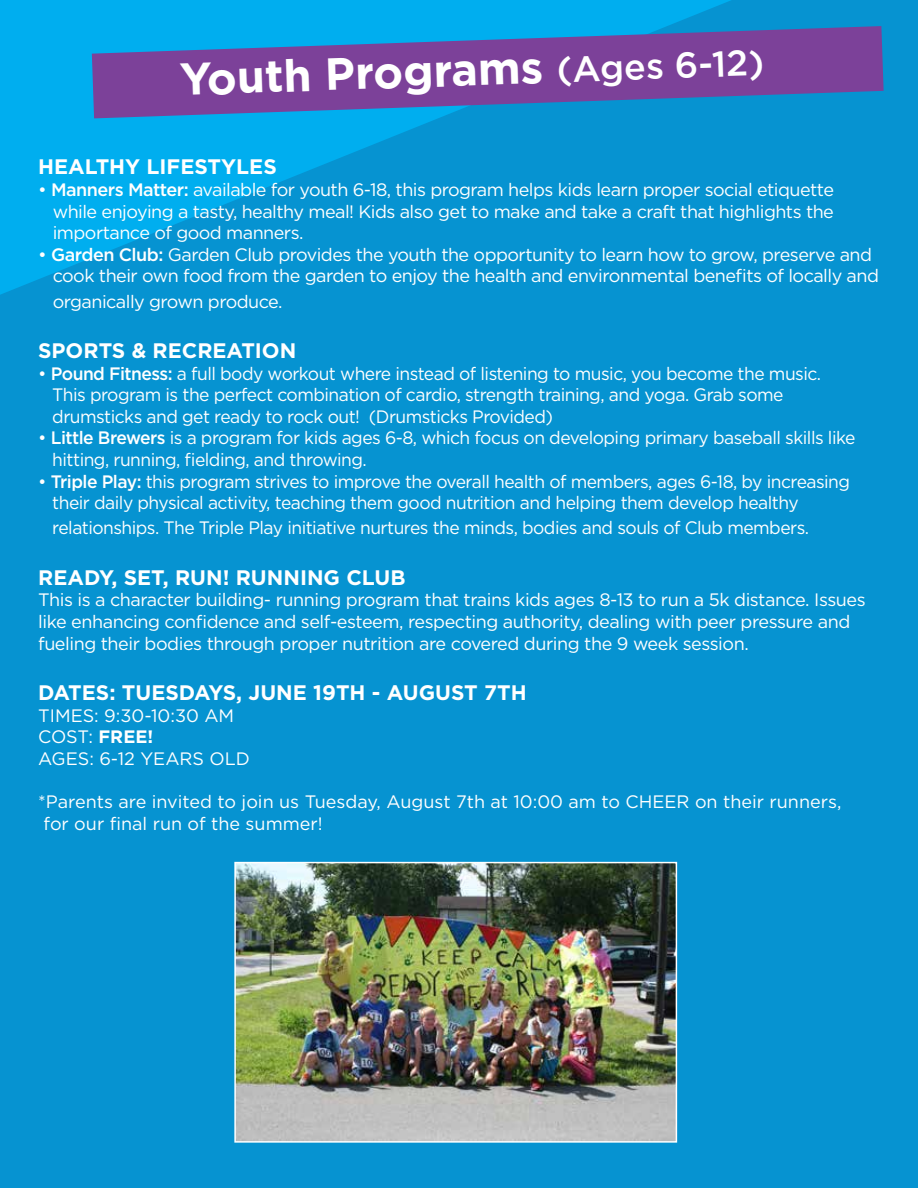
<style>
.page{position:relative;width:918px;height:1188px;background:#0693d1}
.page>*{position:absolute;margin:0;border:0;box-sizing:border-box;transform-origin:0 0}
.t1{font:700 45px "Gotham";color:#fff}
.t2{font:700 21px "Gotham";color:#fff}
.t3{font:18px/21.6px "Gotham";letter-spacing:-.03em;color:#fff}
.t4{font:18px/21.6px "Gotham";color:#fff}
.t5{font:700 18px "Gotham";color:#fff}
.s1{font-weight:500;font-size:36px}
.s2{font-weight:500}
.s3{font-weight:400}
</style>
<div class="page">
<svg style="left:0;top:0;width:731px;height:295px"></svg>
<svg style="left:92px;top:26px;width:792px;height:92px;fill:#7c4199"></svg>
<img style="left:237px;top:865px;width:437px;height:275px">
<div style="left:234px;top:862px;width:443px;height:281px;border:2px solid #fff"></div>
<h1 class="t1" style="left:179px;top:50px;width:586px;rotate:-2deg">YOUTH PROGRAMS <span class="s1">(Ages 6-12)</span></h1>
<p class="t2" style="left:38px;top:153px;width:31px">HEALTHY</p>
<p class="t2" style="left:147px;top:153px;width:27px">LIFESTYLES</p>
<p class="t3" style="left:53px;top:179px;width:783px;text-align:justify;text-indent:-15px">• <span class="s2">Manners Matter:</span> available for youth 6-18, this program helps kids learn proper social etiquette while enjoying a tasty, healthy meal! Kids also get to make and take a craft that highlights the importance of good manners.</p>
<p class="t3" style="left:53px;top:243px;width:828px;text-indent:-15px">• <span class="s2">Garden Club:</span> Garden Club provides the youth the opportunity to learn how to grow, preserve and cook their own food from the garden to enjoy the health and environmental benefits of locally and</p>
<p class="t3" style="left:53px;top:290px;width:231px">organically grown produce.</p>
<p class="t2" style="left:38px;top:337px;width:29px">SPORTS</p>
<p class="t2" style="left:132px;top:337px;width:51px">&amp; RECREATION</p>
<p class="t3" style="left:52px;top:362px;width:770px;text-indent:-14px">• <span class="s2">Pound Fitness:</span> a full body workout where instead of listening to music, you become the music.<br>This program is the perfect combination of cardio, strength training, and yoga. Grab some drumsticks and get ready to rock out! (Drumsticks Provided)</p>
<p class="t3" style="left:52px;top:427px;width:805px;text-indent:-14px">• <span class="s2">Little Brewers</span> is a program for kids ages 6-8, which focus on developing primary baseball skills like hitting, running, fielding, and throwing.</p>
<p class="t3" style="left:52px;top:470px;width:799px;text-indent:-14px">• <span class="s2">Triple Play:</span> this program strives to improve the overall health of members, ages 6-18, by increasing their daily physical activity, teaching them good nutrition and helping them develop healthy</p>
<p class="t3" style="left:52px;top:517px;width:758px">relationships. The Triple Play initiative nurtures the minds, bodies and souls of Club members.</p>
<p class="t2" style="left:38px;top:564px;width:31px">READY</p>
<p class="t2" style="left:111px;top:564px;width:296px">, SET, RUN! RUNNING CLUB</p>
<p class="t3" style="left:38px;top:589px;width:829px">This is a character building- running program that trains kids ages 8-13 to run a 5k distance. Issues like enhancing confidence and self-esteem, respecting authority, dealing with peer pressure and fueling their bodies through proper nutrition are covered during the 9 week session.</p>
<p class="t2" style="left:38px;top:679px;width:30px">DATES</p>
<p class="t2" style="left:109px;top:679px;width:42px">: TUESDAYS</p>
<p class="t2" style="left:236px;top:679px;width:40px">, JUNE</p>
<p class="t2" style="left:313px;top:679px;width:106px">19TH - AUGUST</p>
<p class="t2" style="left:484px;top:679px;width:28px">7TH</p>
<p class="t3" style="left:38px;top:704px;width:24px">Times</p>
<p class="t3" style="left:94px;top:704px;width:125px">: 9:30-10:30 am</p>
<p class="t3" style="left:38px;top:726px;width:26px">Cost</p>
<p class="t5" style="left:89px;top:725px;width:66px"><span class="s3">:</span> FREE!</p>
<p class="t3" style="left:38px;top:747px;width:27px">Ages</p>
<p class="t3" style="left:89px;top:747px;width:65px">: 6-12 years</p>
<p class="t3" style="left:210px;top:747px;width:14px">old</p>
<p class="t4" style="left:44px;top:791px;width:799px;text-indent:-5px">*Parents are invited to join us Tuesday, August 7th at 10:00 am to CHEER on their runners, for our final run of the summer!</p>
</div>
